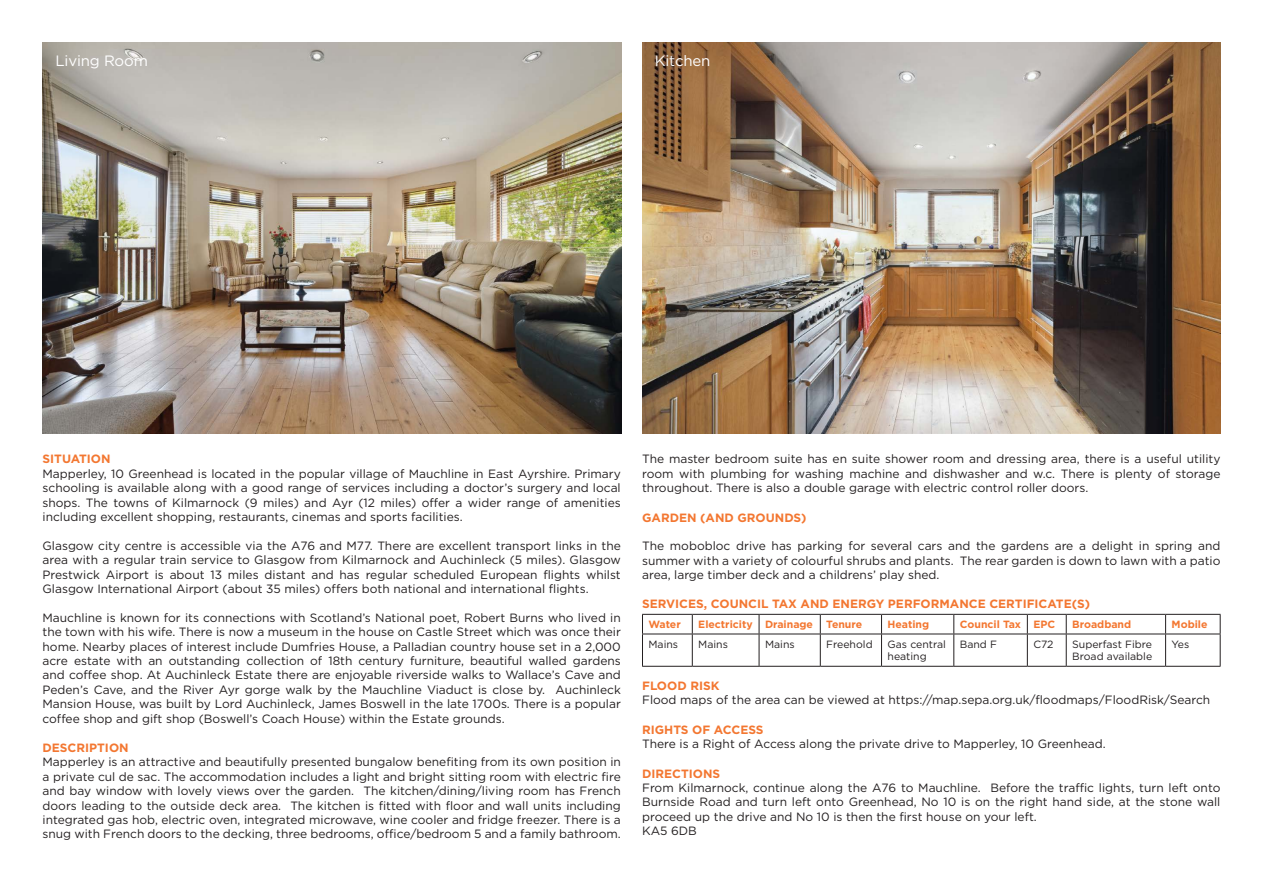
<style>
.page{position:relative;width:1263px;height:893px;background:#fff}
.page>*{position:absolute;margin:0;border:0;box-sizing:border-box;transform-origin:0 0}
.Body_Text{font:15px "Gotham HTF";letter-spacing:-.01em;color:#fff}
.Body_Text-2{font:12px/14.4px "Gotham HTF";color:#231f20;text-align:justify}
.Headings_Text{font:700 12px "Gotham HTF";color:#f37731}
.Body_Text-3{font:10.5px/12.6px "Gotham HTF";color:#231f20}
.Headings_Text-2{font:700 10.5px "Gotham HTF";color:#f37731}
</style>
<div class="page">
<hr style="left:642px;top:614px;width:50px;height:1px;background:#231f20">
<svg style="left:642px;top:615px;width:1px;height:19px"></svg>
<hr style="left:692px;top:614px;width:67px;height:1px;background:#231f20">
<svg style="left:692px;top:615px;width:1px;height:19px"></svg>
<hr style="left:759px;top:614px;width:61px;height:1px;background:#231f20">
<svg style="left:759px;top:615px;width:1px;height:19px"></svg>
<hr style="left:820px;top:614px;width:61px;height:1px;background:#231f20">
<svg style="left:820px;top:615px;width:1px;height:19px"></svg>
<hr style="left:881px;top:614px;width:73px;height:1px;background:#231f20">
<svg style="left:881px;top:615px;width:1px;height:19px"></svg>
<hr style="left:954px;top:614px;width:73px;height:1px;background:#231f20">
<svg style="left:953px;top:615px;width:1px;height:19px"></svg>
<hr style="left:1027px;top:614px;width:39px;height:1px;background:#231f20">
<svg style="left:1027px;top:615px;width:1px;height:19px"></svg>
<hr style="left:1066px;top:614px;width:99px;height:1px;background:#231f20">
<svg style="left:1066px;top:615px;width:1px;height:19px"></svg>
<hr style="left:1165px;top:614px;width:55px;height:1px;background:#231f20">
<svg style="left:1165px;top:615px;width:1px;height:19px"></svg>
<svg style="left:1220px;top:615px;width:1px;height:19px"></svg>
<hr style="left:642px;top:634px;width:50px;height:1px;background:#231f20">
<hr style="left:642px;top:634px;width:1px;height:32px;background:#231f20">
<hr style="left:692px;top:634px;width:67px;height:1px;background:#231f20">
<hr style="left:692px;top:634px;width:1px;height:32px;background:#231f20">
<hr style="left:759px;top:634px;width:61px;height:1px;background:#231f20">
<hr style="left:759px;top:634px;width:1px;height:32px;background:#231f20">
<hr style="left:820px;top:634px;width:61px;height:1px;background:#231f20">
<hr style="left:820px;top:634px;width:1px;height:32px;background:#231f20">
<hr style="left:881px;top:634px;width:73px;height:1px;background:#231f20">
<hr style="left:881px;top:634px;width:1px;height:32px;background:#231f20">
<hr style="left:954px;top:634px;width:73px;height:1px;background:#231f20">
<hr style="left:953px;top:634px;width:1px;height:32px;background:#231f20">
<hr style="left:1027px;top:634px;width:39px;height:1px;background:#231f20">
<hr style="left:1027px;top:634px;width:1px;height:32px;background:#231f20">
<hr style="left:1066px;top:634px;width:99px;height:1px;background:#231f20">
<hr style="left:1066px;top:634px;width:1px;height:32px;background:#231f20">
<hr style="left:1165px;top:634px;width:55px;height:1px;background:#231f20">
<hr style="left:1165px;top:634px;width:1px;height:32px;background:#231f20">
<hr style="left:1220px;top:634px;width:1px;height:32px;background:#231f20">
<hr style="left:642px;top:666px;width:50px;height:1px;background:#231f20">
<hr style="left:692px;top:666px;width:67px;height:1px;background:#231f20">
<hr style="left:759px;top:666px;width:61px;height:1px;background:#231f20">
<hr style="left:820px;top:666px;width:61px;height:1px;background:#231f20">
<hr style="left:881px;top:666px;width:73px;height:1px;background:#231f20">
<hr style="left:954px;top:666px;width:73px;height:1px;background:#231f20">
<hr style="left:1027px;top:666px;width:39px;height:1px;background:#231f20">
<hr style="left:1066px;top:666px;width:99px;height:1px;background:#231f20">
<hr style="left:1165px;top:666px;width:55px;height:1px;background:#231f20">
<img style="left:642px;top:43px;width:578px;height:390px">
<img style="left:43px;top:43px;width:578px;height:390px">
<p class="Body_Text" style="left:55px;top:53px;width:94px">Living Room</p>
<p class="Body_Text" style="left:655px;top:53px;width:57px">Kitchen</p>
<p class="Headings_Text" style="left:43px;top:452px;width:70px">SITUATION</p>
<p class="Body_Text-2" style="left:43px;top:466px;width:580px">Mapperley, 10 Greenhead is located in the popular village of Mauchline in East Ayrshire. Primary schooling is available along with a good range of services including a doctor’s surgery and local shops. The towns of Kilmarnock (9 miles) and Ayr (12 miles) offer a wider range of amenities including excellent shopping, restaurants, cinemas and sports facilities.</p>
<p class="Body_Text-2" style="left:43px;top:538px;width:580px">Glasgow city centre is accessible via the A76 and M77. There are excellent transport links in the area with a regular train service to Glasgow from Kilmarnock and Auchinleck (5 miles). Glasgow Prestwick Airport is about 13 miles distant and has regular scheduled European flights whilst Glasgow International Airport (about 35 miles) offers both national and international flights.</p>
<p class="Body_Text-2" style="left:43px;top:610px;width:580px">Mauchline is known for its connections with Scotland’s National poet, Robert Burns who lived in the town with his wife. There is now a museum in the house on Castle Street which was once their home. Nearby places of interest include Dumfries House, a Palladian country house set in a 2,000 acre estate with an outstanding collection of 18th century furniture, beautiful walled gardens and coffee shop. At Auchinleck Estate there are enjoyable riverside walks to Wallace’s Cave and Peden’s Cave, and the River Ayr gorge walk by the Mauchline Viaduct is close by. Auchinleck Mansion House, was built by Lord Auchinleck, James Boswell in the late 1700s. There is a popular coffee shop and gift shop (Boswell’s Coach House) within the Estate grounds.</p>
<p class="Headings_Text" style="left:43px;top:741px;width:88px">DESCRIPTION</p>
<p class="Body_Text-2" style="left:43px;top:755px;width:580px">Mapperley is an attractive and beautifully presented bungalow benefiting from its own position in a private cul de sac. The accommodation includes a light and bright sitting room with electric fire and bay window with lovely views over the garden. The kitchen/dining/living room has French doors leading to the outside deck area. The kitchen is fitted with floor and wall units including integrated gas hob, electric oven, integrated microwave, wine cooler and fridge freezer. There is a snug with French doors to the decking, three bedrooms, office/bedroom 5 and a family bathroom.</p>
<p class="Body_Text-2" style="left:642px;top:452px;width:580px">The master bedroom suite has en suite shower room and dressing area, there is a useful utility room with plumbing for washing machine and dishwasher and w.c. There is plenty of storage throughout. There is also a double garage with electric control roller doors.</p>
<p class="Headings_Text" style="left:642px;top:510px;width:166px">GARDEN (AND GROUNDS)</p>
<p class="Body_Text-2" style="left:642px;top:539px;width:580px">The mobobloc drive has parking for several cars and the gardens are a delight in spring and summer with a variety of colourful shrubs and plants. The rear garden is down to lawn with a patio area, large timber deck and a childrens’ play shed.</p>
<p class="Headings_Text" style="left:642px;top:597px;width:449px">SERVICES, COUNCIL TAX AND ENERGY PERFORMANCE CERTIFICATE(S)</p>
<p class="Headings_Text-2" style="left:648px;top:618px;width:34px">Water</p>
<p class="Headings_Text-2" style="left:698px;top:618px;width:56px">Electricity</p>
<p class="Headings_Text-2" style="left:765px;top:618px;width:50px">Drainage</p>
<p class="Headings_Text-2" style="left:826px;top:618px;width:37px">Tenure</p>
<p class="Headings_Text-2" style="left:887px;top:618px;width:43px">Heating</p>
<p class="Headings_Text-2" style="left:960px;top:618px;width:63px">Council Tax</p>
<p class="Headings_Text-2" style="left:1033px;top:618px;width:23px">EPC</p>
<p class="Headings_Text-2" style="left:1072px;top:618px;width:61px">Broadband</p>
<p class="Headings_Text-2" style="left:1171px;top:618px;width:37px">Mobile</p>
<p class="Body_Text-3" style="left:648px;top:637px;width:31px">Mains</p>
<p class="Body_Text-3" style="left:698px;top:637px;width:31px">Mains</p>
<p class="Body_Text-3" style="left:765px;top:637px;width:31px">Mains</p>
<p class="Body_Text-3" style="left:826px;top:637px;width:48px">Freehold</p>
<p class="Body_Text-3" style="left:887px;top:637px;width:60px">Gas central heating</p>
<p class="Body_Text-3" style="left:960px;top:637px;width:39px">Band F</p>
<p class="Body_Text-3" style="left:1033px;top:637px;width:22px">C72</p>
<p class="Body_Text-3" style="left:1072px;top:637px;width:81px">Superfast Fibre<br>Broad available</p>
<p class="Body_Text-3" style="left:1171px;top:637px;width:19px">Yes</p>
<p class="Headings_Text" style="left:642px;top:679px;width:79px">FLOOD RISK</p>
<p class="Body_Text-2" style="left:642px;top:693px;width:570px">Flood maps of the area can be viewed at https://map.sepa.org.uk/floodmaps/FloodRisk/Search</p>
<p class="Headings_Text" style="left:642px;top:723px;width:123px">RIGHTS OF ACCESS</p>
<p class="Body_Text-2" style="left:642px;top:737px;width:465px">There is a Right of Access along the private drive to Mapperley, 10 Greenhead.</p>
<p class="Headings_Text" style="left:642px;top:766px;width:80px">DIRECTIONS</p>
<p class="Body_Text-2" style="left:642px;top:780px;width:580px">From Kilmarnock, continue along the A76 to Mauchline. Before the traffic lights, turn left onto Burnside Road and turn left onto Greenhead, No 10 is on the right hand side, at the stone wall proceed up the drive and No 10 is then the first house on your left.</p>
<p class="Body_Text-2" style="left:642px;top:824px;width:56px">KA5 6DB</p>
</div>
